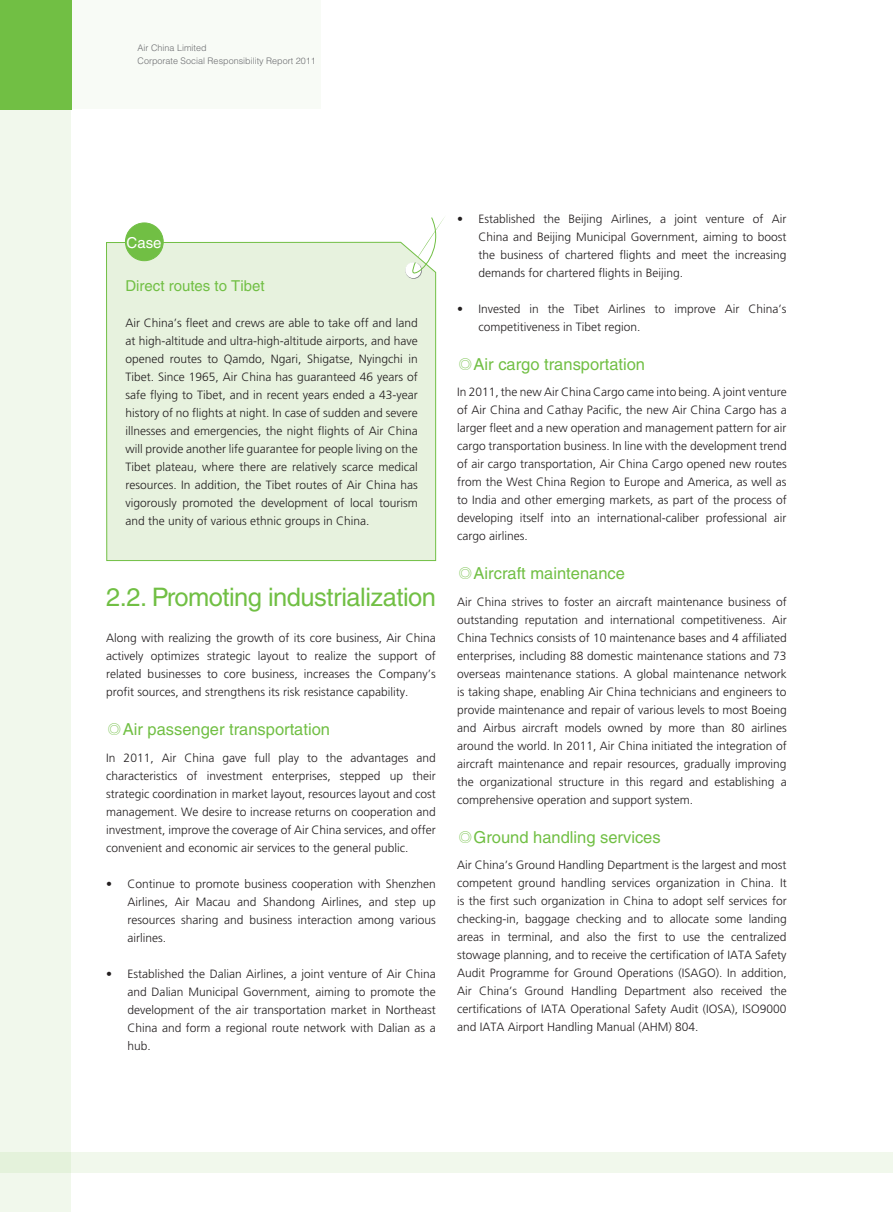
<style>
.page{position:relative;width:893px;height:1212px;background:#fff}
.page>*{position:absolute;margin:0;border:0;box-sizing:border-box;transform-origin:0 0}
.t1{font:25.5px "Helvetica LT Std";letter-spacing:-.02em;color:#71bf44}
.t2{font:16.5px "Helvetica LT Std";color:#71bf44}
.t3{font:15px "Helvetica LT Std";color:#71bf44}
.t4{font:15px "Helvetica LT Std";color:#fff}
.t5{font:300 12px/18px "Frutiger LT Std";color:#231f20;text-align:justify}
.t6{font:300 9px/13.5px "Helvetica LT Std";color:#6c6d70}
.s1{font-family:"FZHTJW GB1 0"}
</style>
<div class="page">
<div style="left:0;top:0;width:71px;height:1212px;background:#f1f8ec"></div>
<div style="left:0;top:0;width:72px;height:109px;background:#71bf44"></div>
<div style="left:0;top:1152px;width:893px;height:21px;background:linear-gradient(to right,#edf6e7,#f3f9ee)"></div>
<svg style="left:892px;top:1152px;width:1px;height:21px"></svg>
<div style="left:106px;top:242px;width:330px;height:319px;background:#e7f2de"></div>
<div style="left:405px;top:262px;width:17px;height:17px;background:#dce6d4;border-radius:50%"></div>
<svg style="left:405px;top:262px;width:16px;height:16px"></svg>
<svg style="left:408px;top:217px;width:37px;height:61px"></svg>
<div style="left:125px;top:223px;width:38px;height:38px;background:#71bf44;border-radius:50%"></div>
<div style="left:125px;top:223px;width:39px;height:38px;border:1px solid #71bf44;border-radius:50%"></div>
<p class="t6" style="left:138px;top:41px;width:180px">Air China Limited<br>Corporate Social Responsibility Report 2011</p>
<p class="t4" style="left:127px;top:234px;width:37px">Case</p>
<p class="t3" style="left:125px;top:277px;width:141px">Direct routes to Tibet</p>
<p class="t5" style="left:125px;top:314px;width:294px">Air China’s fleet and crews are able to take off and land at high-altitude and ultra-high-altitude airports, and have opened routes to Qamdo, Ngari, Shigatse, Nyingchi in Tibet. Since 1965, Air China has guaranteed 46 years of safe flying to Tibet, and in recent years ended a 43-year history of no flights at night. In case of sudden and severe illnesses and emergencies, the night flights of Air China will provide another life guarantee for people living on the Tibet plateau, where there are relatively scarce medical resources. In addition, the Tibet routes of Air China has vigorously promoted the development of local tourism and the unity of various ethnic groups in China.</p>
<h1 class="t1" style="left:106px;top:583px;width:331px">2.2. Promoting industrialization</h1>
<p class="t5" style="left:106px;top:629px;width:331px">Along with realizing the growth of its core business, Air China actively optimizes strategic layout to realize the support of related businesses to core business, increases the Company’s profit sources, and strengthens its risk resistance capability.</p>
<h2 class="t2" style="left:106px;top:720px;width:225px"><span class="s1">◎</span>Air passenger transportation</h2>
<p class="t5" style="left:106px;top:749px;width:331px">In 2011, Air China gave full play to the advantages and characteristics of investment enterprises, stepped up their strategic coordination in market layout, resources layout and cost management. We desire to increase returns on cooperation and investment, improve the coverage of Air China services, and offer convenient and economic air services to the general public.</p>
<p class="t5" style="left:128px;top:875px;width:310px;text-indent:-21px">• Continue to promote business cooperation with Shenzhen Airlines, Air Macau and Shandong Airlines, and step up resources sharing and business interaction among various airlines.</p>
<p class="t5" style="left:128px;top:965px;width:310px;text-indent:-21px">• Established the Dalian Airlines, a joint venture of Air China and Dalian Municipal Government, aiming to promote the development of the air transportation market in Northeast China and form a regional route network with Dalian as a hub.</p>
<p class="t5" style="left:478px;top:210px;width:310px;text-indent:-21px">• Established the Beijing Airlines, a joint venture of Air China and Beijing Municipal Government, aiming to boost the business of chartered flights and meet the increasing demands for chartered flights in Beijing.</p>
<p class="t5" style="left:478px;top:300px;width:310px;text-indent:-21px">• Invested in the Tibet Airlines to improve Air China’s competitiveness in Tibet region.</p>
<h2 class="t2" style="left:457px;top:354px;width:189px"><span class="s1">◎</span>Air cargo transportation</h2>
<p class="t5" style="left:457px;top:383px;width:331px">In 2011, the new Air China Cargo came into being. A joint venture of Air China and Cathay Pacific, the new Air China Cargo has a larger fleet and a new operation and management pattern for air cargo transportation business. In line with the development trend of air cargo transportation, Air China Cargo opened new routes from the West China Region to Europe and America, as well as to India and other emerging markets, as part of the process of developing itself into an international-caliber professional air cargo airlines.</p>
<h2 class="t2" style="left:457px;top:564px;width:169px"><span class="s1">◎</span>Aircraft maintenance</h2>
<p class="t5" style="left:457px;top:593px;width:331px">Air China strives to foster an aircraft maintenance business of outstanding reputation and international competitiveness. Air China Technics consists of 10 maintenance bases and 4 affiliated enterprises, including 88 domestic maintenance stations and 73 overseas maintenance stations. A global maintenance network is taking shape, enabling Air China technicians and engineers to provide maintenance and repair of various levels to most Boeing and Airbus aircraft models owned by more than 80 airlines around the world. In 2011, Air China initiated the integration of aircraft maintenance and repair resources, gradually improving the organizational structure in this regard and establishing a comprehensive operation and support system.</p>
<h2 class="t2" style="left:457px;top:827px;width:205px"><span class="s1">◎</span>Ground handling services</h2>
<p class="t5" style="left:457px;top:856px;width:331px">Air China’s Ground Handling Department is the largest and most competent ground handling services organization in China. It is the first such organization in China to adopt self services for checking-in, baggage checking and to allocate some landing areas in terminal, and also the first to use the centralized stowage planning, and to receive the certification of IATA Safety Audit Programme for Ground Operations (ISAGO). In addition, Air China’s Ground Handling Department also received the certifications of IATA Operational Safety Audit (IOSA), ISO9000 and IATA Airport Handling Manual (AHM) 804.</p>
</div>
